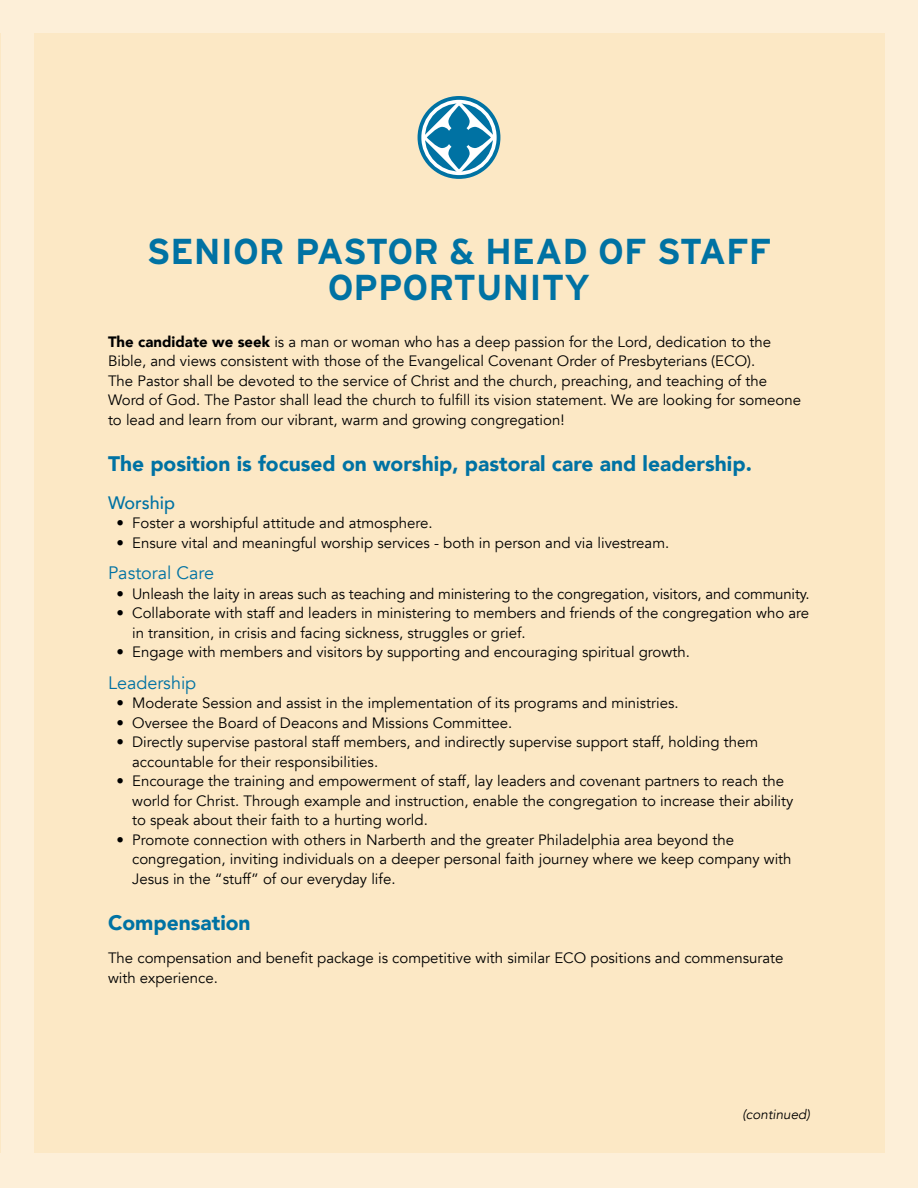
<style>
.page{position:relative;width:918px;height:1188px;background:#fff}
.page>*{position:absolute;margin:0;border:0;box-sizing:border-box;transform-origin:0 0}
.t1{font:700 36px/36px "Interstate";color:#0072a3;text-align:center}
.t2{font:900 21px "Avenir";color:#0072a3}
.t3{font:18px "Avenir";color:#0072a3}
.t4{font:500 18px "Avenir";color:#0072a3}
.t5{font:15px/19.5px "Avenir";color:#000}
.t6{font:italic 13.5px "Avenir";color:#000}
.s1{font-weight:900}
</style>
<div class="page">
<div style="left:0;top:32px;width:918px;height:1123px;background:#fce8c5"></div>
<svg style="left:418px;top:96px;width:82px;height:83px"></svg>
<div style="left:447px;top:126px;width:24px;height:23px;background:#0072a3;border-radius:50%"></div>
<svg style="left:448px;top:106px;width:22px;height:25px"></svg>
<svg style="left:448px;top:144px;width:22px;height:25px"></svg>
<div style="left:0;top:1153px;width:918px;height:33px;background:#fdefd8"></div>
<div style="left:0;top:0;width:918px;height:33px;background:#fdefd8"></div>
<div style="left:0;top:1155px;width:918px;height:33px;background:#fdefd8"></div>
<div style="left:1px;top:22px;width:33px;height:1166px;background:#fdefd8"></div>
<div style="left:885px;top:16px;width:33px;height:1172px;background:#fdefd8"></div>
<h1 class="t1" style="left:147px;top:233px;width:626px">SENIOR PASTOR &amp; HEAD OF STAFF<br>OPPORTUNITY</h1>
<p class="t5" style="left:108px;top:332px;width:695px"><span class="s1">The candidate we seek</span> is a man or woman who has a deep passion for the Lord, dedication to the Bible, and views consistent with those of the Evangelical Covenant Order of Presbyterians (ECO).<br>The Pastor shall be devoted to the service of Christ and the church, preaching, and teaching of the Word of God. The Pastor shall lead the church to fulfill its vision statement. We are looking for someone to lead and learn from our vibrant, warm and growing congregation!</p>
<h2 class="t2" style="left:108px;top:446px;width:645px">The position is focused on worship, pastoral care and leadership.</h2>
<p class="t4" style="left:108px;top:487px;width:69px">Worship</p>
<p class="t5" style="left:116px;top:513px;width:318px">• Foster a worshipful attitude and atmosphere.</p>
<p class="t5" style="left:116px;top:533px;width:555px">• Ensure vital and meaningful worship services - both in person and via livestream.</p>
<p class="t3" style="left:108px;top:562px;width:108px">Pastoral Care</p>
<p class="t5" style="left:116px;top:584px;width:695px">• Unleash the laity in areas such as teaching and ministering to the congregation, visitors, and community.</p>
<p class="t5" style="left:132px;top:603px;width:679px;text-indent:-16px">• Collaborate with staff and leaders in ministering to members and friends of the congregation who are in transition, in crisis and facing sickness, struggles or grief.</p>
<p class="t5" style="left:116px;top:642px;width:575px">• Engage with members and visitors by supporting and encouraging spiritual growth.</p>
<p class="t3" style="left:108px;top:672px;width:90px">Leadership</p>
<p class="t5" style="left:116px;top:693px;width:564px">• Moderate Session and assist in the implementation of its programs and ministries.</p>
<p class="t5" style="left:116px;top:713px;width:397px">• Oversee the Board of Deacons and Missions Committee.</p>
<p class="t5" style="left:132px;top:732px;width:627px;text-indent:-16px">• Directly supervise pastoral staff members, and indirectly supervise support staff, holding them accountable for their responsibilities.</p>
<p class="t5" style="left:132px;top:771px;width:663px;text-indent:-16px">• Encourage the training and empowerment of staff, lay leaders and covenant partners to reach the world for Christ. Through example and instruction, enable the congregation to increase their ability to speak about their faith to a hurting world.</p>
<p class="t5" style="left:132px;top:830px;width:661px;text-indent:-16px">• Promote connection with others in Narberth and the greater Philadelphia area beyond the congregation, inviting individuals on a deeper personal faith journey where we keep company with<br>Jesus in the “stuff” of our everyday life.</p>
<h2 class="t2" style="left:108px;top:905px;width:144px">Compensation</h2>
<p class="t5" style="left:108px;top:948px;width:677px">The compensation and benefit package is competitive with similar ECO positions and commensurate with experience.</p>
<p class="t6" style="left:742px;top:1106px;width:69px">(continued)</p>
</div>
